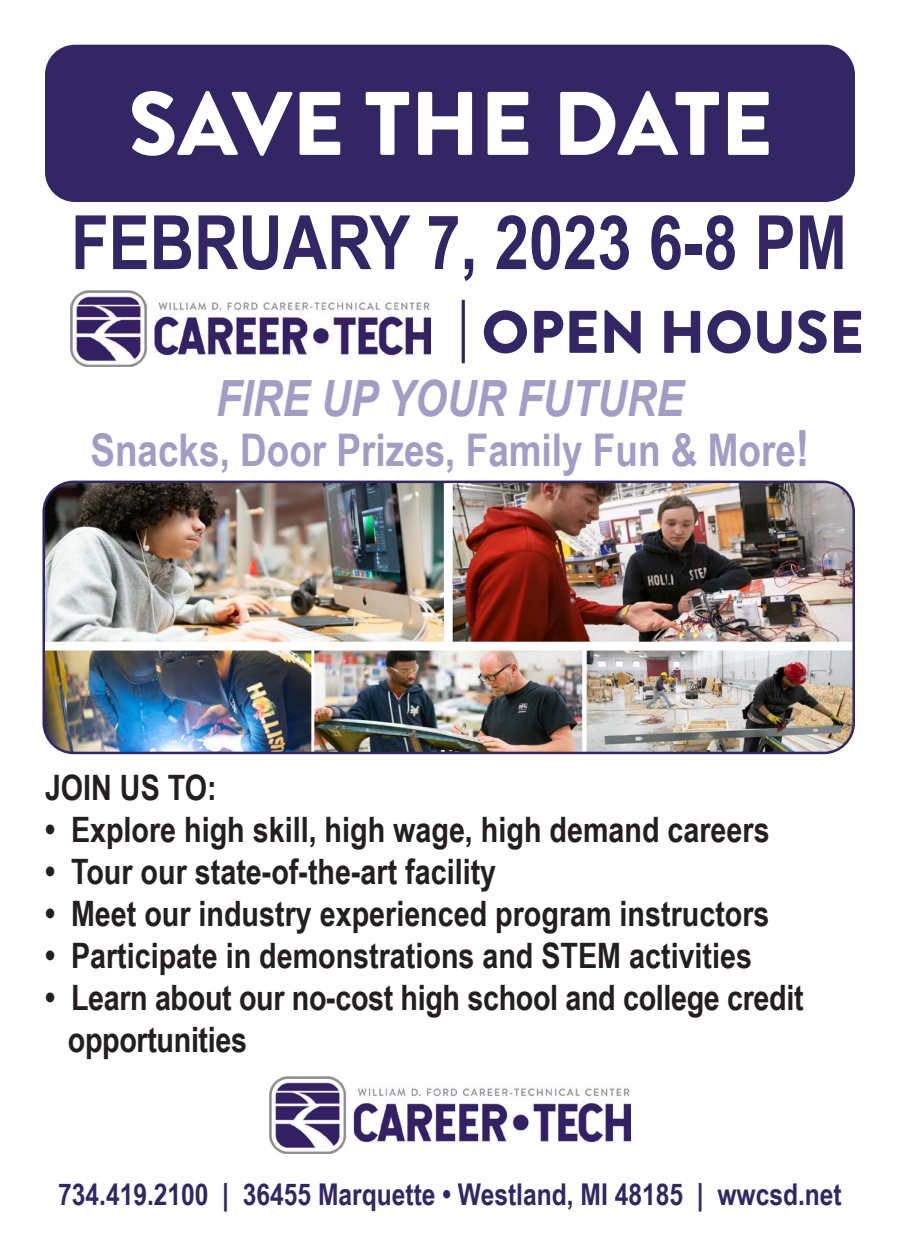
<style>
.page{position:relative;width:900px;height:1260px;background:#fff}
.page>*{position:absolute;margin:0;border:0;box-sizing:border-box;transform-origin:0 0}
.t1{font:900 90px "Brandon Grotesque";color:#fff}
.t2{font:700 75px "Arial Narrow";color:#332665}
.t3{font:900 60px "Brandon Grotesque";color:#332665}
.t4{font:italic 700 50px "Arial Narrow";color:#a29dc4}
.t5{font:700 45px "Arial Narrow";color:#a29dc4}
.t6{font:700 35px/42px "Arial Narrow";color:#231f20}
.t7{font:700 30px "Arial Narrow";color:#332665}
.s1{font-size:50px}
</style>
<div class="page">
<div style="left:45px;top:45px;width:810px;height:157px;background:#332665;border-radius:30px"></div>
<img style="left:270px;top:1076px;width:360px;height:77px">
<img style="left:45px;top:482px;width:809px;height:271px">
<div style="left:42px;top:481px;width:813px;height:273px;border:2px solid #332665;border-radius:30px"></div>
<img style="left:71px;top:290px;width:360px;height:77px">
<p class="t1" style="left:128px;top:60px;width:646px">SAVE THE DATE</p>
<p class="t2" style="left:71px;top:186px;width:777px">FEBRUARY 7, 2023 6-8 PM</p>
<p class="t3" style="left:458px;top:290px;width:407px">| OPEN HOUSE</p>
<p class="t4" style="left:216px;top:360px;width:469px">FIRE UP YOUR FUTURE</p>
<p class="t5" style="left:90px;top:416px;width:721px">Snacks, Door Prizes, Family Fun &amp; More<span class="s1">!</span></p>
<p class="t6" style="left:45px;top:765px;width:173px">JOIN US TO:</p>
<p class="t6" style="left:45px;top:807px;width:726px">• Explore high skill, high wage, high demand careers</p>
<p class="t6" style="left:45px;top:849px;width:453px">• Tour our state-of-the-art facility</p>
<p class="t6" style="left:45px;top:891px;width:726px">• Meet our industry experienced program instructors</p>
<p class="t6" style="left:45px;top:933px;width:709px">• Participate in demonstrations and STEM activities</p>
<p class="t6" style="left:68px;top:975px;width:737px;text-indent:-23px">• Learn about our no-cost high school and college credit opportunities</p>
<p class="t7" style="left:58px;top:1172px;width:785px">734.419.2100 | 36455 Marquette • Westland, MI 48185 | wwcsd.net</p>
</div>
